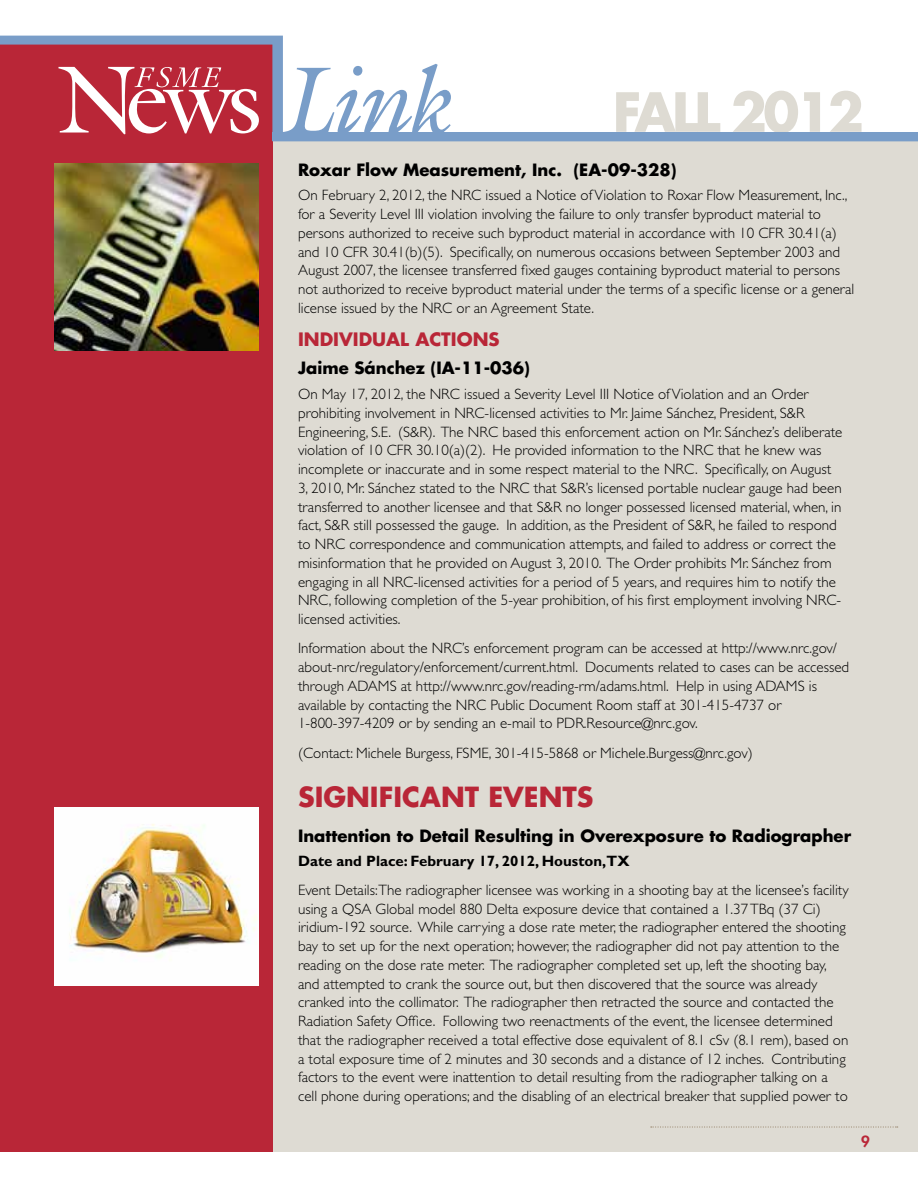
<style>
.page{position:relative;width:918px;height:1188px;background:#fff}
.page>*{position:absolute;margin:0;border:0;box-sizing:border-box;transform-origin:0 0}
.t1{font:700 52.5px "Futura Std";color:#dedbd3}
.t2{font:700 27px "Futura Std";color:#b92637}
.t3{font:700 18px "Futura Std";color:#b92637}
.t4{font:700 16.5px "Futura Std";color:#000}
.t5{font:300 15px/18.8px "Gill Sans Std";color:#000}
.t6{font:700 15px "Gill Sans Std";color:#000}
.t7{font:800 15px "Futura Std";color:#b92637}
</style>
<div class="page">
<div style="left:0;top:141px;width:918px;height:1011px;background:#dedbd3"></div>
<div style="left:0;top:40px;width:272px;height:1112px;background:#b92637"></div>
<svg style="left:0;top:36px;width:283px;height:99px"></svg>
<div style="left:272px;top:132px;width:646px;height:9px;background:#799dc8"></div>
<svg style="left:282px;top:64px;width:169px;height:68px"></svg>
<svg style="left:58px;top:67px;width:201px;height:67px"></svg>
<svg style="left:651px;top:1126px;width:247px;height:2px"></svg>
<img style="left:54px;top:808px;width:205px;height:177px">
<img style="left:54px;top:164px;width:205px;height:187px">
<h1 class="t1" style="left:613px;top:77px;width:28px">FALL</h1>
<h1 class="t1" style="left:731px;top:77px;width:135px">2012</h1>
<p class="t4" style="left:298px;top:158px;width:380px">Roxar Flow Measurement, Inc. (EA-09-328)</p>
<p class="t5" style="left:298px;top:186px;width:558px">On February 2, 2012, the NRC issued a Notice of Violation to Roxar Flow Measurement, Inc., for a Severity Level III violation involving the failure to only transfer byproduct material to persons authorized to receive such byproduct material in accordance with 10 CFR 30.41(a) and 10 CFR 30.41(b)(5). Specifically, on numerous occasions between September 2003 and August 2007, the licensee transferred fixed gauges containing byproduct material to persons not authorized to receive byproduct material under the terms of a specific license or a general license issued by the NRC or an Agreement State.</p>
<p class="t3" style="left:298px;top:327px;width:201px">Individual Actions</p>
<p class="t4" style="left:298px;top:357px;width:233px">Jaime Sánchez (IA-11-036)</p>
<p class="t5" style="left:298px;top:385px;width:546px">On May 17, 2012, the NRC issued a Severity Level III Notice of Violation and an Order prohibiting involvement in NRC-licensed activities to Mr. Jaime Sánchez, President, S&amp;R Engineering, S.E. (S&amp;R). The NRC based this enforcement action on Mr. Sánchez’s deliberate violation of 10 CFR 30.10(a)(2). He provided information to the NRC that he knew was incomplete or inaccurate and in some respect material to the NRC. Specifically, on August 3, 2010, Mr. Sánchez stated to the NRC that S&amp;R’s licensed portable nuclear gauge had been transferred to another licensee and that S&amp;R no longer possessed licensed material, when, in fact, S&amp;R still possessed the gauge. In addition, as the President of S&amp;R, he failed to respond to NRC correspondence and communication attempts, and failed to address or correct the misinformation that he provided on August 3, 2010. The Order prohibits Mr. Sánchez from engaging in all NRC-licensed activities for a period of 5 years, and requires him to notify the NRC, following completion of the 5-year prohibition, of his first employment involving NRC&shy;licensed activities.</p>
<p class="t5" style="left:298px;top:639px;width:553px">Information about the NRC’s enforcement program can be accessed at http://www.nrc.gov/ about-nrc/regulatory/enforcement/current.html. Documents related to cases can be accessed through ADAMS at http://www.nrc.gov/reading-rm/adams.html. Help in using ADAMS is available by contacting the NRC Public Document Room staff at 301-415-4737 or 1-800-397-4209 or by sending an e-mail to PDR.Resource@nrc.gov.</p>
<p class="t5" style="left:298px;top:743px;width:456px">(Contact: Michele Burgess, FSME, 301-415-5868 or Michele.Burgess@nrc.gov)</p>
<h2 class="t2" style="left:298px;top:779px;width:126px">SIGNIFICAN</h2>
<h2 class="t2" style="left:465px;top:779px;width:130px">T EVENTS</h2>
<p class="t4" style="left:298px;top:824px;width:555px">Inattention to Detail Resulting in Overexposure to Radiographer</p>
<p class="t6" style="left:298px;top:852px;width:333px">Date and Place: February 17, 2012, Houston,TX</p>
<p class="t5" style="left:298px;top:881px;width:552px">Event Details:The radiographer licensee was working in a shooting bay at the licensee’s facility using a QSA Global model 880 Delta exposure device that contained a 1.37 TBq (37 Ci) iridium-192 source. While carrying a dose rate meter, the radiographer entered the shooting bay to set up for the next operation; however, the radiographer did not pay attention to the reading on the dose rate meter. The radiographer completed set up, left the shooting bay, and attempted to crank the source out, but then discovered that the source was already cranked into the collimator. The radiographer then retracted the source and contacted the Radiation Safety Office. Following two reenactments of the event, the licensee determined that the radiographer received a total effective dose equivalent of 8.1 cSv (8.1 rem), based on a total exposure time of 2 minutes and 30 seconds and a distance of 12 inches. Contributing factors to the event were inattention to detail resulting from the radiographer talking on a cell phone during operations; and the disabling of an electrical breaker that supplied power to</p>
<p class="t7" style="left:861px;top:1132px;width:10px">9</p>
</div>
